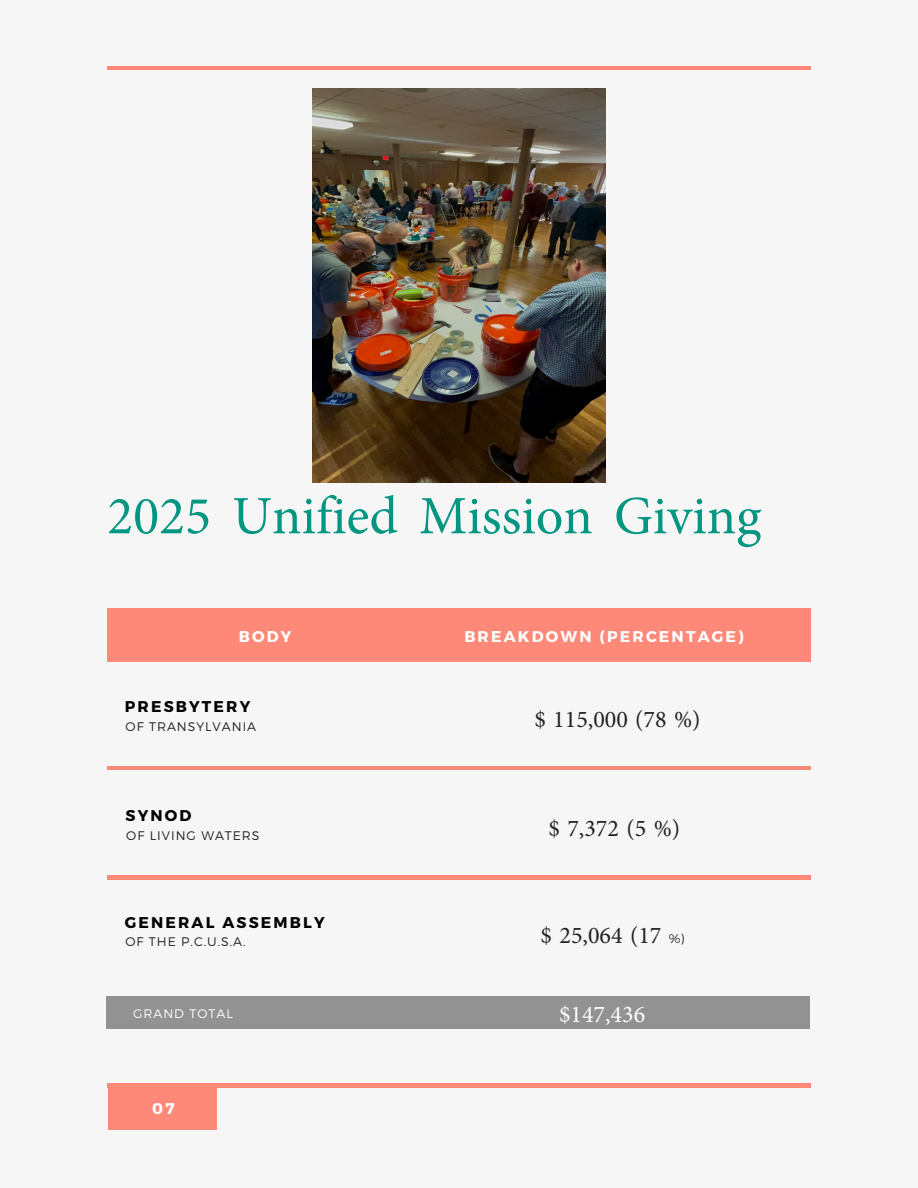
<style>
.page{position:relative;width:918px;height:1188px;background:#f6f6f6}
.page>*{position:absolute;margin:0;border:0;box-sizing:border-box;transform-origin:0 0}
.t1{font:54px "Minion Pro";color:#009682}
.t2{font:24px "Minion Pro";color:#222}
.t3{font:24px "Minion Pro";color:#fff}
.t4{font:700 15.6px "Montserrat";letter-spacing:.14em;color:#000}
.t5{font:700 15.6px "Montserrat";letter-spacing:.14em;color:#fff}
.t6{font:300 12.45px "Montserrat";letter-spacing:.08em;color:#222}
.t7{font:300 12.45px "Montserrat";letter-spacing:.08em;color:#fff}
.s1{font-family:"Montserrat";font-weight:300;font-size:12.45px}
</style>
<div class="page">
<hr style="left:107px;top:67px;width:703px;height:3px;background:#ff8979">
<div style="left:109px;top:1085px;width:108px;height:44px;background:#ff8979"></div>
<hr style="left:107px;top:1084px;width:703px;height:3px;background:#ff8979">
<div style="left:107px;top:608px;width:703px;height:53px;background:#ff8979"></div>
<img style="left:312px;top:89px;width:293px;height:393px">
<hr style="left:107px;top:766px;width:703px;height:4px;background:#ff8979">
<hr style="left:108px;top:876px;width:703px;height:3px;background:#ff8979">
<div style="left:107px;top:996px;width:703px;height:33px;background:#929292"></div>
<h1 class="t1" style="left:107px;top:480px;width:656px">2025 Unified Mission Giving</h1>
<p class="t5" style="left:239px;top:626px;width:54px">BODY</p>
<p class="t5" style="left:464px;top:626px;width:281px">BREAKDOWN (PERCENTAGE)</p>
<p class="t4" style="left:125px;top:696px;width:127px">PRESBYTERY</p>
<p class="t6" style="left:126px;top:718px;width:132px">OF TRANSYLVANIA</p>
<p class="t4" style="left:126px;top:805px;width:67px">SYNOD</p>
<p class="t6" style="left:126px;top:827px;width:135px">OF LIVING WATERS</p>
<p class="t4" style="left:125px;top:912px;width:201px">GENERAL ASSEMBLY</p>
<p class="t6" style="left:125px;top:934px;width:122px">OF THE P.C.U.S.A.</p>
<h2 class="t2" style="left:534px;top:703px;width:168px">$ 115,000 (78 %)</h2>
<h2 class="t2" style="left:549px;top:812px;width:133px">$ 7,372 (5 %)</h2>
<h2 class="t2" style="left:541px;top:919px;width:145px">$ 25,064 (17 <span class="s1">%)</span></h2>
<p class="t7" style="left:133px;top:1005px;width:101px">GRAND TOTAL</p>
<h2 class="t3" style="left:559px;top:999px;width:88px">$147,436</h2>
<p class="t5" style="left:152px;top:1099px;width:24px">07</p>
</div>
